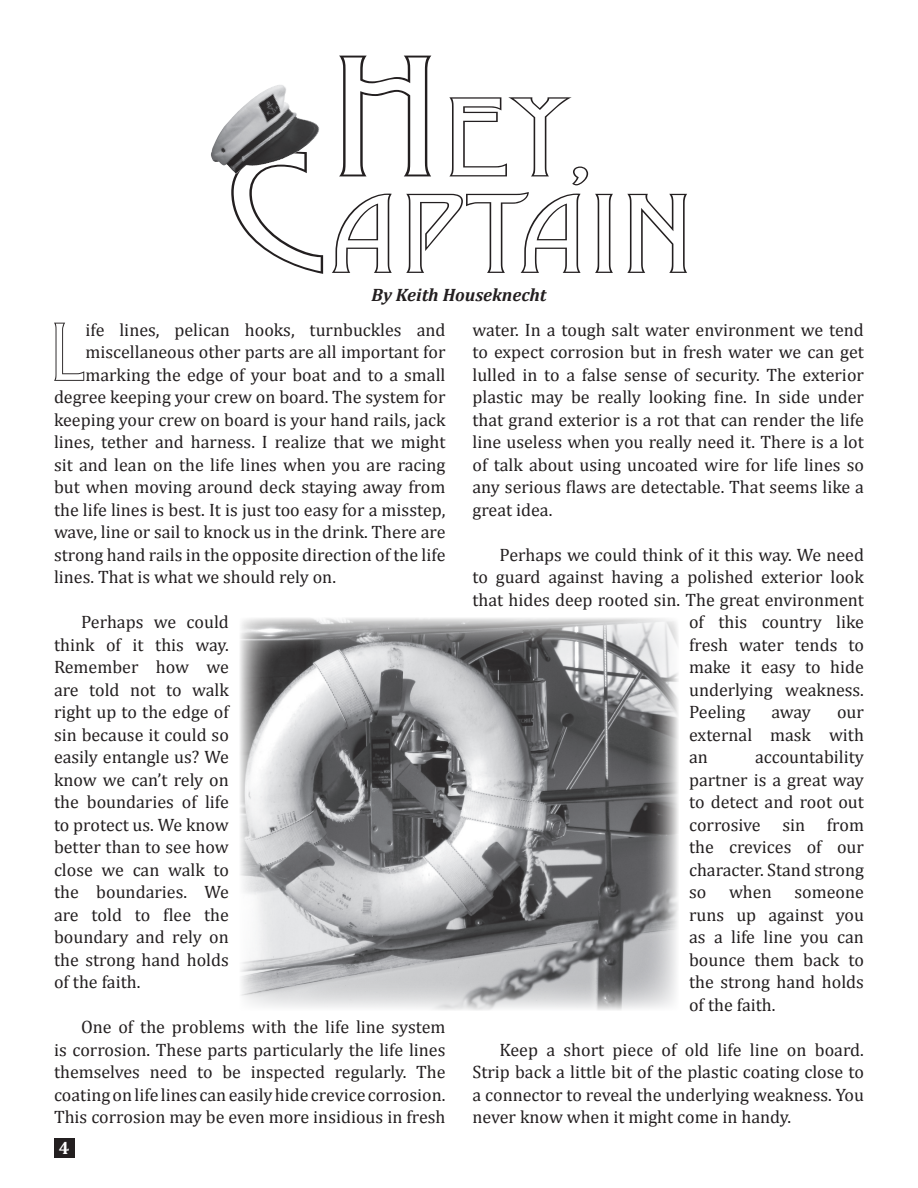
<style>
.page{position:relative;width:918px;height:1188px;background:#fff}
.page>*{position:absolute;margin:0;border:0;box-sizing:border-box;transform-origin:0 0}
.CBA_Body_Text{font:108px "Desdemona";color:#231f20;scale:1.25 1}
.CBA_Body_Text-2{font:79.5px "Desdemona";color:#231f20}
.CBA_Body_Text-3{font:18px/22.5px "Cambria";color:#231f20;text-align:justify}
.BIble_Verse_subhead{font:italic 700 18px "Cambria";color:#231f20}
.t1{font:700 18px "Cambria";color:#fff}
.s1{font-size:165px}
</style>
<div class="page">
<div style="left:54px;top:1138px;width:20px;height:20px;background:#231f20"></div>
<img style="left:240px;top:618px;width:438px;height:392px">
<img style="left:243px;top:85px;width:37px;height:22px">
<p class="CBA_Body_Text" style="left:328px;top:74px;width:211px"><span class="s1">H</span>EY,</p>
<p class="CBA_Body_Text" style="left:224px;top:170px;width:378px"><span class="s1">C</span>APTAIN</p>
<p class="BIble_Verse_subhead" style="left:372px;top:284px;width:176px">By Keith Houseknecht</p>
<p class="CBA_Body_Text-2" style="left:50px;top:305px;width:37px">L</p>
<p class="CBA_Body_Text-3" style="left:85px;top:318px;width:361px">ife lines, pelican hooks, turnbuckles and</p>
<p class="CBA_Body_Text-3" style="left:85px;top:341px;width:362px">miscellaneous other parts are all important for</p>
<p class="CBA_Body_Text-3" style="left:85px;top:363px;width:361px">marking the edge of your boat and to a small</p>
<p class="CBA_Body_Text-3" style="left:54px;top:386px;width:393px">degree keeping your crew on board. The system for</p>
<p class="CBA_Body_Text-3" style="left:54px;top:408px;width:393px">keeping your crew on board is your hand rails, jack</p>
<p class="CBA_Body_Text-3" style="left:54px;top:431px;width:393px">lines, tether and harness. I realize that we might</p>
<p class="CBA_Body_Text-3" style="left:54px;top:453px;width:393px">sit and lean on the life lines when you are racing</p>
<p class="CBA_Body_Text-3" style="left:54px;top:476px;width:393px">but when moving around deck staying away from</p>
<p class="CBA_Body_Text-3" style="left:54px;top:498px;width:393px">the life lines is best. It is just too easy for a misstep,</p>
<p class="CBA_Body_Text-3" style="left:54px;top:521px;width:393px">wave, line or sail to knock us in the drink. There are</p>
<p class="CBA_Body_Text-3" style="left:54px;top:543px;width:393px">strong hand rails in the opposite direction of the life</p>
<p class="CBA_Body_Text-3" style="left:54px;top:566px;width:284px">lines. That is what we should rely on.</p>
<p class="CBA_Body_Text-3" style="left:54px;top:611px;width:176px;text-indent:27px">Perhaps we could think of it this way.<br>Remember how we are told not to walk right up to the edge of sin because it could so easily entangle us? We know we can’t rely on the boundaries of life to protect us. We know better than to see how close we can walk to the boundaries. We are told to flee the boundary and rely on the strong hand holds of the faith.</p>
<p class="CBA_Body_Text-3" style="left:54px;top:1016px;width:393px;text-indent:27px">One of the problems with the life line system is corrosion. These parts particularly the life lines themselves need to be inspected regularly. The coating on life lines can easily hide crevice corrosion.<br>This corrosion may be even more insidious in fresh</p>
<p class="t1" style="left:59px;top:1137px;width:12px">4</p>
<p class="CBA_Body_Text-3" style="left:472px;top:318px;width:393px">water. In a tough salt water environment we tend to expect corrosion but in fresh water we can get lulled in to a false sense of security. The exterior plastic may be really looking fine. In side under that grand exterior is a rot that can render the life line useless when you really need it. There is a lot of talk about using uncoated wire for life lines so any serious flaws are detectable. That seems like a great idea.</p>
<p class="CBA_Body_Text-3" style="left:500px;top:543px;width:366px">Perhaps we could think of it this way. We need</p>
<p class="CBA_Body_Text-3" style="left:472px;top:566px;width:393px">to guard against having a polished exterior look</p>
<p class="CBA_Body_Text-3" style="left:472px;top:588px;width:393px">that hides deep rooted sin. The great environment</p>
<p class="CBA_Body_Text-3" style="left:689px;top:611px;width:176px">of this country like</p>
<p class="CBA_Body_Text-3" style="left:689px;top:633px;width:176px">fresh water tends to</p>
<p class="CBA_Body_Text-3" style="left:689px;top:656px;width:176px">make it easy to hide</p>
<p class="CBA_Body_Text-3" style="left:689px;top:678px;width:176px">underlying weakness.</p>
<p class="CBA_Body_Text-3" style="left:689px;top:701px;width:58px">Peeling</p>
<p class="CBA_Body_Text-3" style="left:771px;top:701px;width:41px">away</p>
<p class="CBA_Body_Text-3" style="left:689px;top:701px;width:176px;text-indent:148px">our external mask with an</p>
<p class="CBA_Body_Text-3" style="left:689px;top:746px;width:176px;text-indent:66px">accountability partner is a great way to detect and root out corrosive sin from the crevices of our character. Stand strong so</p>
<p class="CBA_Body_Text-3" style="left:729px;top:881px;width:44px">when</p>
<p class="CBA_Body_Text-3" style="left:689px;top:881px;width:176px;text-indent:105px">someone runs up against you as a life line you can bounce them back to the strong hand holds of the faith.</p>
<p class="CBA_Body_Text-3" style="left:472px;top:1038px;width:393px;text-indent:27px">Keep a short piece of old life line on board.<br>Strip back a little bit of the plastic coating close to a connector to reveal the underlying weakness. You never know when it might come in handy.</p>
</div>
